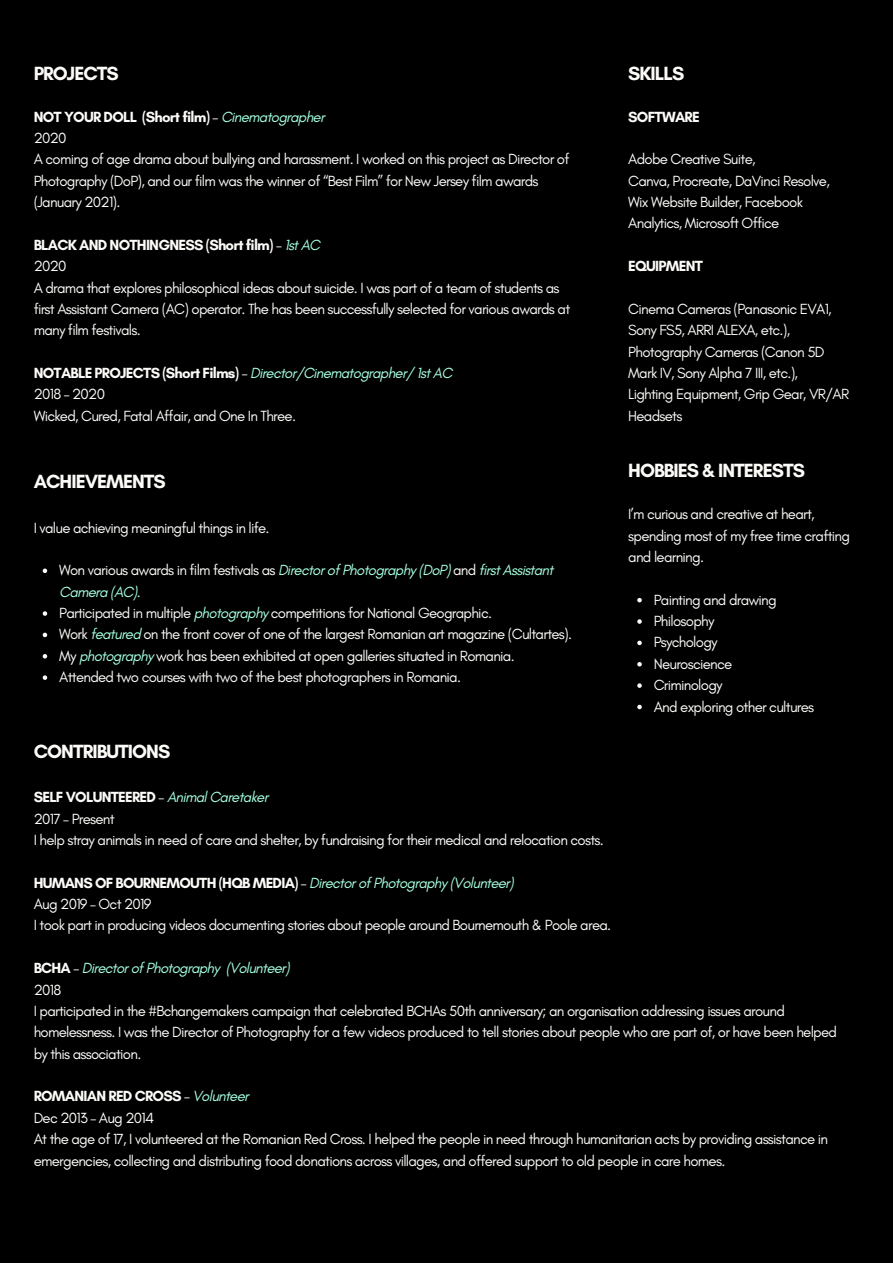
<style>
.page{position:relative;width:893px;height:1264px;background:#fff}
.page>*{position:absolute;margin:0;border:0;box-sizing:border-box;transform-origin:0 0}
.t1{font:700 19.5px "Glacial Indifference";letter-spacing:-.05em;color:#fcfbf8}
.t2{font:15px/21.3px "Glacial Indifference";letter-spacing:-.05em;color:#fcfbf8}
.t3{font:italic 15px/21.3px "Glacial Indifference";letter-spacing:-.05em;color:#a6ffdf}
.t4{font:700 15px "Glacial Indifference";letter-spacing:-.05em;color:#fcfbf8}
.s1{font-weight:400}
.s2{font-weight:400;font-style:italic;color:#a6ffdf}
.s3{font-weight:700;font-style:normal;color:#fcfbf8}
.s4{font-style:normal;color:#fcfbf8}
.s5{font-style:italic;color:#a6ffdf}
</style>
<div class="page">
<div style="left:0;top:0;width:892px;height:1262px;background:#000"></div>
<svg style="left:43px;top:568px;width:4px;height:5px"></svg>
<svg style="left:43px;top:611px;width:4px;height:4px"></svg>
<svg style="left:43px;top:632px;width:4px;height:5px"></svg>
<svg style="left:43px;top:654px;width:4px;height:4px"></svg>
<svg style="left:43px;top:675px;width:4px;height:5px"></svg>
<svg style="left:637px;top:598px;width:4px;height:4px"></svg>
<svg style="left:637px;top:619px;width:4px;height:4px"></svg>
<svg style="left:637px;top:640px;width:4px;height:5px"></svg>
<svg style="left:637px;top:662px;width:4px;height:4px"></svg>
<svg style="left:637px;top:683px;width:4px;height:5px"></svg>
<svg style="left:637px;top:704px;width:4px;height:5px"></svg>
<p class="t1" style="left:34px;top:61px;width:87px">PROJECTS</p>
<p class="t4" style="left:34px;top:107px;width:292px">NOT YOUR DOLL (Short film) <span class="s1">–</span> <span class="s2">Cinematographer</span></p>
<p class="t2" style="left:34px;top:127px;width:34px">2020</p>
<p class="t2" style="left:34px;top:148px;width:537px">A coming of age drama about bullying and harassment. I worked on this project as Director of<br>Photography (DoP), and our film was the winner of “Best Film” for New Jersey film awards (January 2021).</p>
<p class="t4" style="left:34px;top:235px;width:288px">BLACK AND NOTHINGNESS (Short film) <span class="s1">–</span> <span class="s2">1st AC</span></p>
<p class="t2" style="left:34px;top:255px;width:34px">2020</p>
<p class="t2" style="left:34px;top:276px;width:538px">A drama that explores philosophical ideas about suicide. I was part of a team of students as first Assistant Camera (AC) operator. The has been successfully selected for various awards at many film festivals.</p>
<p class="t3" style="left:34px;top:362px;width:420px"><span class="s3">NOTABLE PROJECTS (Short Films)</span> <span class="s4">–</span> Director/Cinematographer/ 1st AC</p>
<p class="t2" style="left:34px;top:383px;width:73px">2018 – 2020</p>
<p class="t2" style="left:34px;top:405px;width:264px">Wicked, Cured, Fatal Affair, and One In Three.</p>
<p class="t1" style="left:34px;top:470px;width:134px">ACHIEVEMENTS</p>
<p class="t2" style="left:34px;top:516px;width:237px">I value achieving meaningful things in life.</p>
<p class="t3" style="left:59px;top:559px;width:495px"><span class="s4">Won various awards in film festivals as</span> Director of Photography (DoP) <span class="s4">and</span> first Assistant<br>Camera (AC).</p>
<p class="t2" style="left:59px;top:602px;width:434px">Participated in multiple <span class="s5">photography</span> competitions for National Geographic.</p>
<p class="t2" style="left:59px;top:623px;width:514px">Work <span class="s5">featured</span> on the front cover of one of the largest Romanian art magazine (Cultartes).</p>
<p class="t2" style="left:59px;top:645px;width:457px">My <span class="s5">photography</span> work has been exhibited at open galleries situated in Romania.</p>
<p class="t2" style="left:59px;top:666px;width:403px">Attended two courses with two of the best photographers in Romania.</p>
<p class="t1" style="left:34px;top:739px;width:138px">CONTRIBUTIONS</p>
<p class="t1" style="left:628px;top:61px;width:57px">SKILLS</p>
<p class="t4" style="left:628px;top:107px;width:73px">SOFTWARE</p>
<p class="t2" style="left:628px;top:148px;width:129px">Adobe Creative Suite,</p>
<p class="t2" style="left:628px;top:170px;width:203px">Canva, Procreate, DaVinci Resolve,<br>Wix Website Builder, Facebook<br>Analytics, Microsoft Office</p>
<p class="t4" style="left:628px;top:257px;width:76px">EQUIPMENT</p>
<p class="t2" style="left:628px;top:298px;width:205px">Cinema Cameras (Panasonic EVA1,<br>Sony FS5, ARRI ALEXA, etc.),</p>
<p class="t2" style="left:628px;top:341px;width:198px">Photography Cameras (Canon 5D<br>Mark IV, Sony Alpha 7 III, etc.),</p>
<p class="t2" style="left:628px;top:383px;width:222px">Lighting Equipment, Grip Gear, VR/AR<br>Headsets</p>
<p class="t1" style="left:628px;top:458px;width:178px">HOBBIES &amp; INTERESTS</p>
<p class="t2" style="left:628px;top:503px;width:223px">I’m curious and creative at heart, spending most of my free time crafting and learning.</p>
<p class="t2" style="left:653px;top:588px;width:124px">Painting and drawing</p>
<p class="t2" style="left:653px;top:610px;width:62px">Philosophy</p>
<p class="t2" style="left:653px;top:631px;width:65px">Psychology</p>
<p class="t2" style="left:653px;top:653px;width:80px">Neuroscience</p>
<p class="t2" style="left:653px;top:674px;width:70px">Criminology</p>
<p class="t2" style="left:653px;top:695px;width:162px">And exploring other cultures</p>
<p class="t4" style="left:34px;top:788px;width:236px">SELF VOLUNTEERED <span class="s1">–</span> <span class="s2">Animal Caretaker</span></p>
<p class="t2" style="left:34px;top:807px;width:82px">2017 – Present</p>
<p class="t2" style="left:34px;top:829px;width:571px">I help stray animals in need of care and shelter, by fundraising for their medical and relocation costs.</p>
<p class="t3" style="left:34px;top:871px;width:481px"><span class="s3">HUMANS OF BOURNEMOUTH (HQB MEDIA)</span> <span class="s4">–</span> Director of Photography (Volunteer)</p>
<p class="t2" style="left:34px;top:893px;width:119px">Aug 2019 – Oct 2019</p>
<p class="t2" style="left:34px;top:914px;width:579px">I took part in producing videos documenting stories about people around Bournemouth &amp; Poole area.</p>
<p class="t3" style="left:34px;top:957px;width:257px"><span class="s3">BCHA</span> <span class="s4">–</span> Director of Photography (Volunteer)</p>
<p class="t2" style="left:34px;top:978px;width:29px">2018</p>
<p class="t2" style="left:34px;top:1000px;width:804px">I participated in the #Bchangemakers campaign that celebrated BCHAs 50th anniversary; an organisation addressing issues around homelessness. I was the Director of Photography for a few videos produced to tell stories about people who are part of, or have been helped by this association.</p>
<p class="t4" style="left:34px;top:1087px;width:216px">ROMANIAN RED CROSS <span class="s1">–</span> <span class="s2">Volunteer</span></p>
<p class="t2" style="left:34px;top:1106px;width:122px">Dec 2013 – Aug 2014</p>
<p class="t2" style="left:34px;top:1128px;width:795px">At the age of 17, I volunteered at the Romanian Red Cross. I helped the people in need through humanitarian acts by providing assistance in emergencies, collecting and distributing food donations across villages, and offered support to old people in care homes.</p>
</div>
